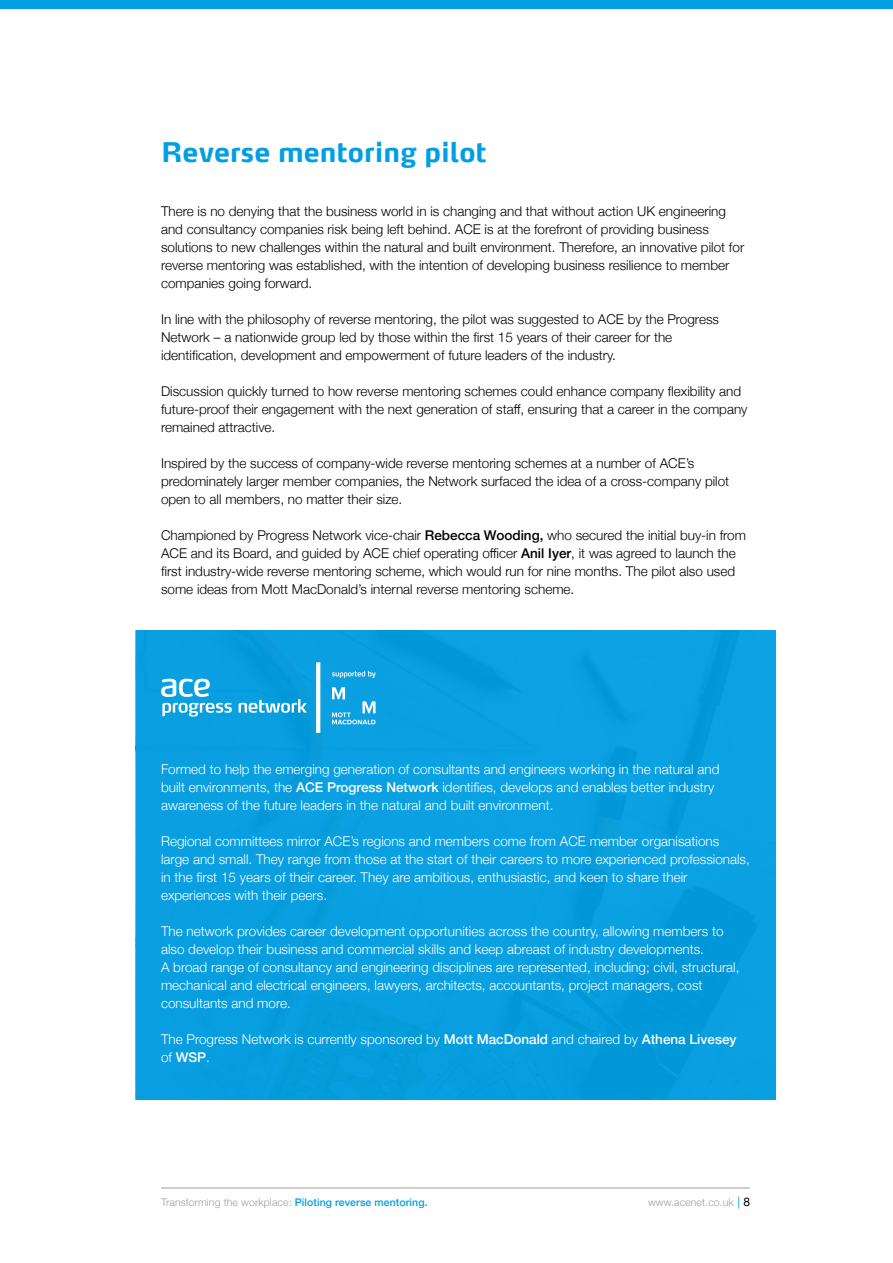
<style>
.page{position:relative;width:893px;height:1263px;background:#fff}
.page>*{position:absolute;margin:0;border:0;box-sizing:border-box;transform-origin:0 0}
.t1{font:700 27px "Max Offc";color:#009fe3}
.t2{font:300 13.5px/18px "Helvetica Neue";color:#000}
.t3{font:300 13.5px/18px "Helvetica Neue";color:#fff}
.t4{font:300 10.5px "Helvetica Neue";letter-spacing:.01em;color:#9d9d9c}
.s1{font-weight:500}
.s2{font-weight:500;color:#009fe3}
.s3{font-weight:400;font-size:12px;color:#009fe3}
.s4{font-weight:400;font-size:12px;color:#000}
</style>
<div class="page">
<hr style="left:161px;top:1188px;width:589px;height:1px;background:#9d9d9c">
<div style="left:0;top:0;width:893px;height:9px;background:#009fe3"></div>
<div style="left:136px;top:630px;width:639px;height:469px;background:#099fe0"></div>
<svg style="left:161px;top:678px;width:49px;height:19px"></svg>
<svg style="left:162px;top:703px;width:70px;height:14px"></svg>
<svg style="left:239px;top:699px;width:68px;height:14px"></svg>
<svg style="left:332px;top:671px;width:44px;height:7px"></svg>
<svg style="left:332px;top:687px;width:44px;height:37px"></svg>
<svg style="left:316px;top:662px;width:4px;height:71px"></svg>
<h1 class="t1" style="left:161px;top:135px;width:327px">Reverse mentoring pilot</h1>
<p class="t2" style="left:161px;top:201px;width:585px">There is no denying that the business world in is changing and that without action UK engineering and consultancy companies risk being left behind. ACE is at the forefront of providing business solutions to new challenges within the natural and built environment. Therefore, an innovative pilot for reverse mentoring was established, with the intention of developing business resilience to member companies going forward.</p>
<p class="t2" style="left:161px;top:309px;width:559px">In line with the philosophy of reverse mentoring, the pilot was suggested to ACE by the Progress<br>Network – a nationwide group led by those within the first 15 years of their career for the identification, development and empowerment of future leaders of the industry.</p>
<p class="t2" style="left:161px;top:381px;width:588px">Discussion quickly turned to how reverse mentoring schemes could enhance company flexibility and future-proof their engagement with the next generation of staff, ensuring that a career in the company remained attractive.</p>
<p class="t2" style="left:161px;top:453px;width:570px">Inspired by the success of company-wide reverse mentoring schemes at a number of ACE’s predominately larger member companies, the Network surfaced the idea of a cross-company pilot open to all members, no matter their size.</p>
<p class="t2" style="left:161px;top:525px;width:586px">Championed by Progress Network vice-chair <span class="s1">Rebecca Wooding,</span> who secured the initial buy-in from ACE and its Board, and guided by ACE chief operating officer <span class="s1">Anil Iyer</span>, it was agreed to launch the first industry-wide reverse mentoring scheme, which would run for nine months. The pilot also used some ideas from Mott MacDonald’s internal reverse mentoring scheme.</p>
<p class="t3" style="left:161px;top:759px;width:560px">Formed to help the emerging generation of consultants and engineers working in the natural and built environments, the <span class="s1">ACE Progress Network</span> identifies, develops and enables better industry awareness of the future leaders in the natural and built environment.</p>
<p class="t3" style="left:161px;top:831px;width:590px">Regional committees mirror ACE’s regions and members come from ACE member organisations large and small. They range from those at the start of their careers to more experienced professionals, in the first 15 years of their career. They are ambitious, enthusiastic, and keen to share their experiences with their peers.</p>
<p class="t3" style="left:161px;top:921px;width:580px">The network provides career development opportunities across the country, allowing members to also develop their business and commercial skills and keep abreast of industry developments.<br>A broad range of consultancy and engineering disciplines are represented, including; civil, structural, mechanical and electrical engineers, lawyers, architects, accountants, project managers, cost consultants and more.</p>
<p class="t3" style="left:161px;top:1029px;width:577px">The Progress Network is currently sponsored by <span class="s1">Mott MacDonald</span> and chaired by <span class="s1">Athena Livesey </span>of <span class="s1">WSP</span>.</p>
<p class="t4" style="left:161px;top:1194px;width:268px">Transforming the workplace: <span class="s2">Piloting reverse mentoring.</span></p>
<p class="t4" style="left:648px;top:1194px;width:103px">www.acenet.co.uk <span class="s3">|</span> <span class="s4">8</span></p>
</div>
